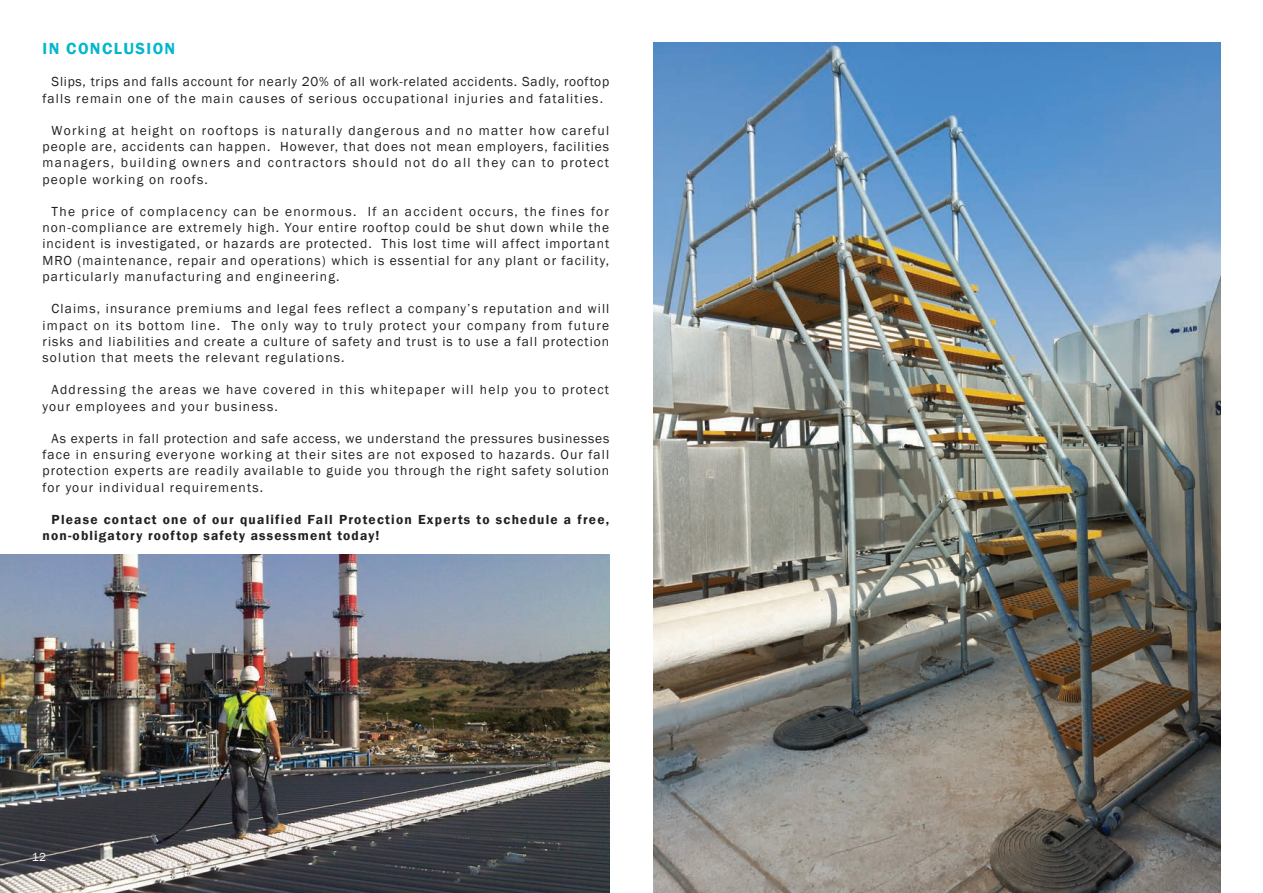
<style>
.page{position:relative;width:1263px;height:893px;background:#fff}
.page>*{position:absolute;margin:0;border:0;box-sizing:border-box;transform-origin:0 0}
.body{font:600 16.5px "Franklin Gothic";letter-spacing:.085em;color:#03b6cd}
.body-2{font:13.5px/16.2px "Franklin Gothic";letter-spacing:.085em;color:#231f20;text-align:justify}
.body-3{font:600 13.5px/16.2px "Franklin Gothic";letter-spacing:.09em;color:#231f20}
.deck{font:12px "Franklin Gothic";color:#fff}
</style>
<div class="page">
<img style="left:654px;top:43px;width:566px;height:850px">
<img style="left:0;top:555px;width:609px;height:338px">
<p class="body" style="left:43px;top:38px;width:134px">IN CONCLUSION</p>
<p class="body-2" style="left:43px;top:74px;width:568px;text-indent:9px">Slips, trips and falls account for nearly 20% of all work-related accidents. Sadly, rooftop falls remain one of the main causes of serious occupational injuries and fatalities.</p>
<p class="body-2" style="left:43px;top:123px;width:568px;text-indent:9px">Working at height on rooftops is naturally dangerous and no matter how careful people are, accidents can happen. However, that does not mean employers, facilities managers, building owners and contractors should not do all they can to protect people working on roofs.</p>
<p class="body-2" style="left:43px;top:204px;width:568px;text-indent:9px">The price of complacency can be enormous. If an accident occurs, the fines for non-compliance are extremely high. Your entire rooftop could be shut down while the incident is investigated, or hazards are protected. This lost time will affect important MRO (maintenance, repair and operations) which is essential for any plant or facility, particularly manufacturing and engineering.</p>
<p class="body-2" style="left:43px;top:301px;width:568px;text-indent:9px">Claims, insurance premiums and legal fees reflect a company’s reputation and will impact on its bottom line. The only way to truly protect your company from future risks and liabilities and create a culture of safety and trust is to use a fall protection solution that meets the relevant regulations.</p>
<p class="body-2" style="left:43px;top:382px;width:568px;text-indent:9px">Addressing the areas we have covered in this whitepaper will help you to protect your employees and your business.</p>
<p class="body-2" style="left:43px;top:431px;width:568px;text-indent:9px">As experts in fall protection and safe access, we understand the pressures businesses face in ensuring everyone working at their sites are not exposed to hazards. Our fall protection experts are readily available to guide you through the right safety solution for your individual requirements.</p>
<p class="body-3" style="left:43px;top:511px;width:568px;text-indent:9px">Please contact one of our qualified Fall Protection Experts to schedule a free, non-obligatory rooftop safety assessment today!</p>
<p class="deck" style="left:32px;top:850px;width:16px">12</p>
</div>
